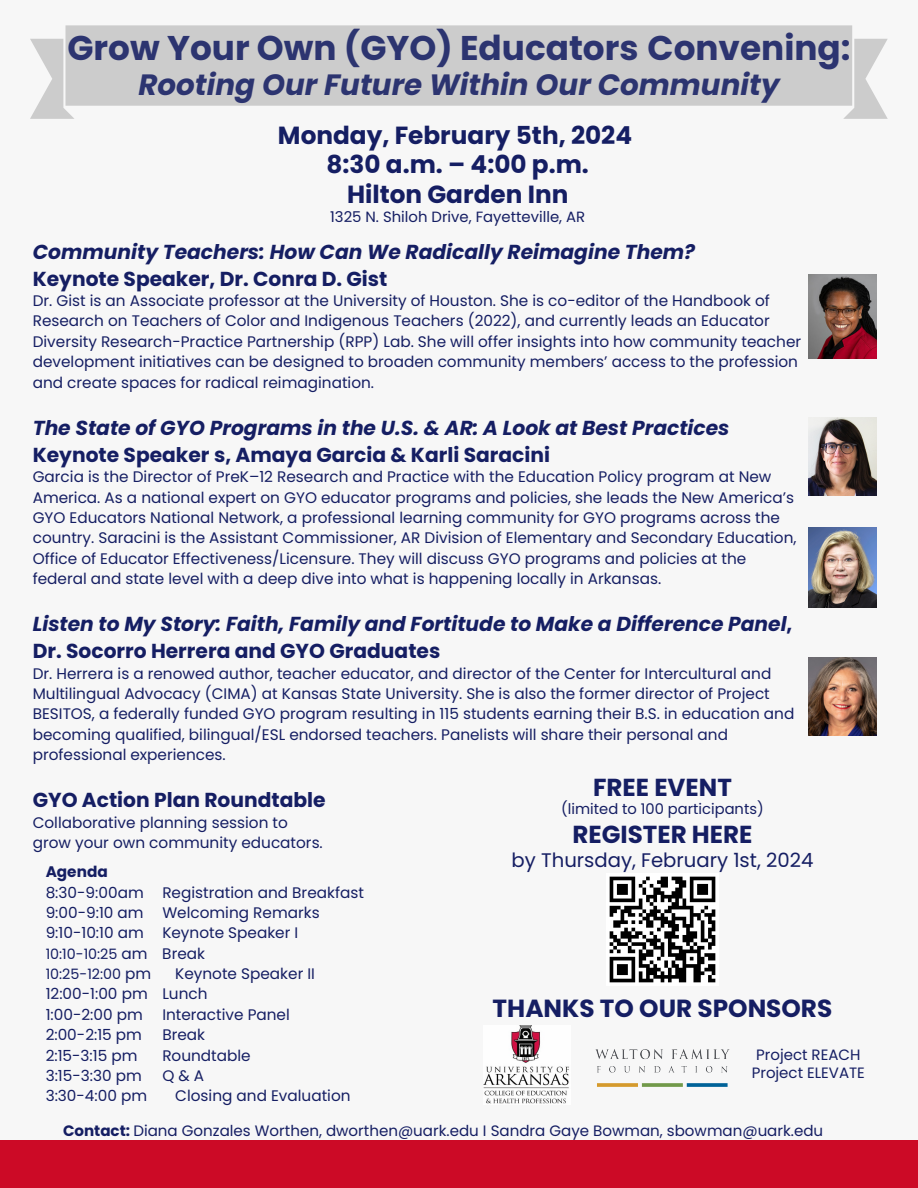
<style>
.page{position:relative;width:918px;height:1188px;background:#f7f7f7}
.page>*{position:absolute;margin:0;border:0;box-sizing:border-box;transform-origin:0 0}
.t1{font:700 34.35px "Poppins";color:#2c3470}
.t2{font:italic 700 29.4px "Poppins";color:#2c3470}
.t3{font:700 24.75px/29.7px "Poppins";color:#151e63;text-align:center}
.t4{font:700 24.6px "Poppins";color:#151e63}
.t5{font:italic 700 20.25px/27px "Poppins";color:#151e63}
.t6{font:700 20.25px "Poppins";color:#151e63}
.t7{font:19.65px "Poppins";color:#151e63}
.t8{font:15.3px/20.4px "Poppins";color:#151e63}
.t9{font:700 15.3px "Poppins";color:#151e63}
.t10{font:15.15px "Poppins";color:#151e63}
.t11{font:15px/18px "Poppins";color:#151e63;text-align:center}
.t12{font:14.85px "Poppins";color:#151e63}
.t13{font:14.7px "Poppins";color:#151e63}
.t14{font:14.25px "Poppins";color:#151e63}
.s1{font-style:normal}
.s2{font-size:15.3px}
.s3{font-weight:700}
</style>
<div class="page">
<svg style="left:30px;top:25px;width:858px;height:94px;fill:#ccc"></svg>
<div style="left:0;top:1141px;width:918px;height:47px;background:#cc0a26"></div>
<img style="left:808px;top:418px;width:68px;height:77px">
<img style="left:808px;top:275px;width:68px;height:84px">
<img style="left:808px;top:657px;width:68px;height:79px">
<img style="left:484px;top:1025px;width:85px;height:79px">
<img style="left:595px;top:1049px;width:135px;height:37px">
<img style="left:808px;top:528px;width:68px;height:79px">
<img style="left:609px;top:876px;width:107px;height:107px">
<h1 class="t1" style="left:67px;top:28px;width:785px">Grow Your Own (GYO) Educators Convening:</h1>
<h1 class="t2" style="left:138px;top:68px;width:643px">Rooting Our Future Within Our Community</h1>
<h2 class="t3" style="left:278px;top:120px;width:356px">Monday, February 5th, 2024</h2>
<h2 class="t3" style="left:327px;top:150px;width:264px">8:30 a.m. – 4:00 p.m.<br>Hilton Garden Inn</h2>
<p class="t12" style="left:330px;top:208px;width:257px">1325 N. Shiloh Drive, Fayetteville, AR</p>
<h3 class="t5" style="left:33px;top:238px;width:664px">Community Teachers: How Can We Radically Reimagine Them?<br><span class="s1">Keynote Speaker, Dr. Conra D. Gist</span></h3>
<p class="t8" style="left:33px;top:291px;width:770px">Dr. Gist is an Associate professor at the University of Houston. She is co-editor of the Handbook of Research on Teachers of Color and Indigenous Teachers (2022), and currently leads an Educator Diversity Research-Practice Partnership (RPP) Lab. She will offer insights into how community teacher development initiatives can be designed to broaden community members’ access to the profession and create spaces for radical reimagination.</p>
<h3 class="t5" style="left:33px;top:414px;width:698px">The State of GYO Programs in the U.S. &amp; AR: A Look at Best Practices<br><span class="s1">Keynote Speaker s, Amaya Garcia &amp; Karli Saracini</span></h3>
<p class="t8" style="left:33px;top:467px;width:765px">Garcia is the Director of PreK–12 Research and Practice with the Education Policy program at New America. As a national expert on GYO educator programs and policies, she leads the New America’s GYO Educators National Network, a professional learning community for GYO programs across the country. Saracini is the Assistant Commissioner, AR Division of Elementary and Secondary Education, Office of Educator Effectiveness/Licensure. They will discuss GYO programs and policies at the federal and state level with a deep dive into what is happening locally in Arkansas.</p>
<h3 class="t5" style="left:33px;top:611px;width:761px">Listen to My Story: Faith, Family and Fortitude to Make a Difference Panel<span class="s1">,<br>Dr. Socorro Herrera and GYO Graduates</span></h3>
<p class="t8" style="left:33px;top:663px;width:763px">Dr. Herrera is a renowed author, teacher educator, and director of the Center for Intercultural and Multilingual Advocacy (CIMA) at Kansas State University. She is also the former director of Project BESITOS, a federally funded GYO program resulting in 115 students earning their B.S. in education and becoming qualified, bilingual/ESL endorsed teachers. Panelists will share their personal and professional experiences.</p>
<h4 class="t6" style="left:33px;top:789px;width:294px">GYO Action Plan Roundtable</h4>
<p class="t8" style="left:33px;top:812px;width:292px">Collaborative planning session to grow your own community educators.</p>
<h2 class="t4" style="left:593px;top:773px;width:140px">FREE EVENT</h2>
<p class="t13" style="left:561px;top:800px;width:204px">(limited to 100 participants)</p>
<h2 class="t4" style="left:572px;top:820px;width:182px">REGISTER HERE</h2>
<p class="t7" style="left:512px;top:848px;width:303px">by Thursday, February 1st, 2024</p>
<p class="t9" style="left:46px;top:863px;width:64px">Agenda</p>
<p class="t8" style="left:46px;top:882px;width:100px">8:30-9:00am</p>
<p class="t8" style="left:162px;top:882px;width:203px">Registration and Breakfast</p>
<p class="t8" style="left:46px;top:903px;width:100px">9:00-9:10 am</p>
<p class="t8" style="left:162px;top:903px;width:159px">Welcoming Remarks</p>
<p class="t8" style="left:46px;top:923px;width:100px">9:10-10:10 am</p>
<p class="t8" style="left:162px;top:923px;width:137px">Keynote Speaker I</p>
<p class="t14" style="left:46px;top:945px;width:103px">10:10-10:25 <span class="s2">am</span></p>
<p class="t8" style="left:162px;top:943px;width:44px">Break</p>
<p class="t14" style="left:46px;top:966px;width:107px">10:25-12:00 <span class="s2">pm</span></p>
<p class="t8" style="left:175px;top:964px;width:141px">Keynote Speaker II</p>
<p class="t8" style="left:46px;top:984px;width:104px">12:00-1:00 pm</p>
<p class="t8" style="left:162px;top:984px;width:47px">Lunch</p>
<p class="t8" style="left:46px;top:1004px;width:99px">1:00-2:00 pm</p>
<p class="t8" style="left:162px;top:1004px;width:129px">Interactive Panel</p>
<p class="t8" style="left:46px;top:1025px;width:98px">2:00-2:15 pm</p>
<p class="t8" style="left:162px;top:1025px;width:44px">Break</p>
<p class="t8" style="left:46px;top:1045px;width:93px">2:15-3:15 pm</p>
<p class="t8" style="left:162px;top:1045px;width:90px">Roundtable</p>
<p class="t8" style="left:46px;top:1065px;width:98px">3:15-3:30 pm</p>
<p class="t8" style="left:162px;top:1065px;width:43px">Q &amp; A</p>
<p class="t8" style="left:46px;top:1086px;width:103px">3:30-4:00 pm</p>
<p class="t8" style="left:175px;top:1086px;width:177px">Closing and Evaluation</p>
<h2 class="t3" style="left:493px;top:993px;width:341px">THANKS TO OUR SPONSORS</h2>
<p class="t11" style="left:752px;top:1046px;width:115px">Project REACH<br>Project ELEVATE</p>
<p class="t10" style="left:63px;top:1121px;width:762px"><span class="s3">Contact:</span> Diana Gonzales Worthen, dworthen@uark.edu I Sandra Gaye Bowman, sbowman@uark.edu</p>
</div>
